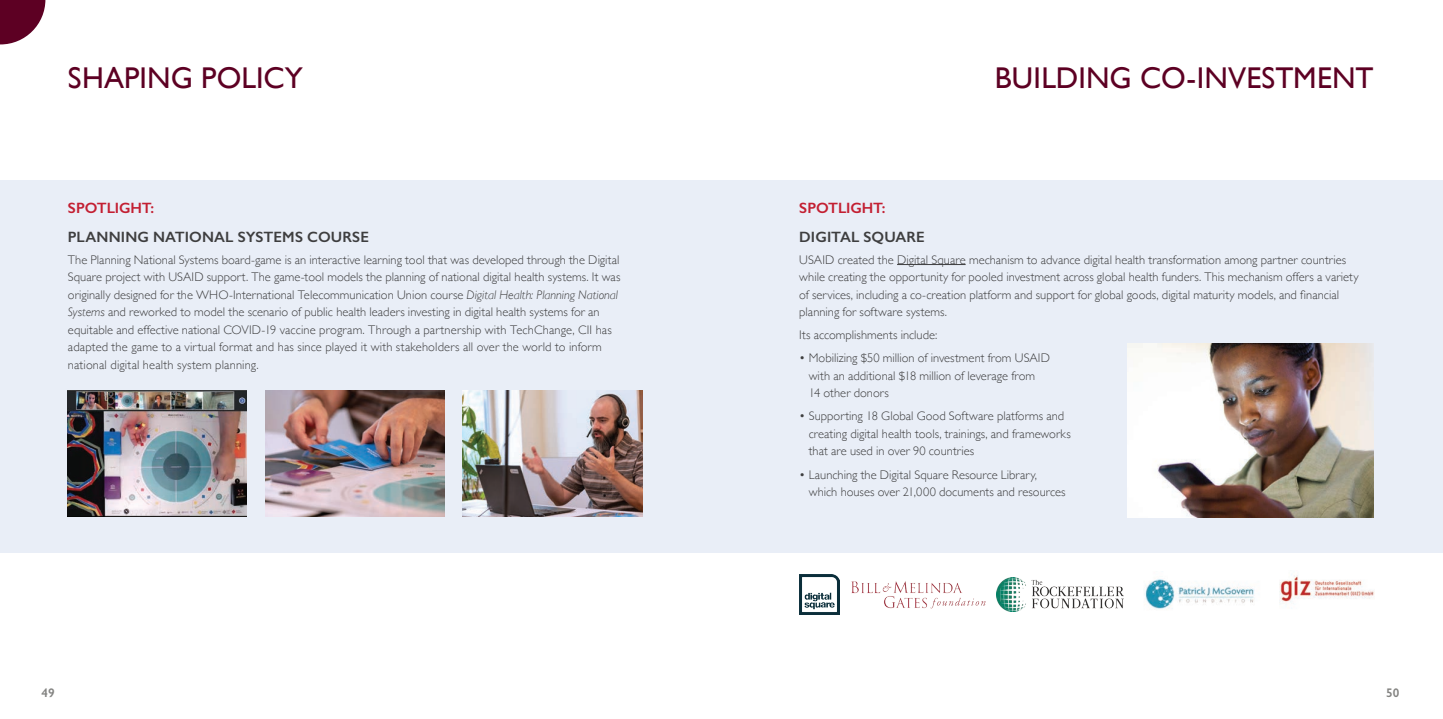
<style>
.page{position:relative;width:1443px;height:719px;background:#fff}
.page>*{position:absolute;margin:0;border:0;box-sizing:border-box;transform-origin:0 0}
.t1{font:30px "Gill Sans";letter-spacing:.005em;color:#5d0023}
.t2{font:600 15px/28.8px "Gill Sans";letter-spacing:.005em;color:#3e3e3f}
.t3{font:300 12.5px/17.5px "Gill Sans";color:#3e3e3f}
.t4{font:600 12.5px "Gill Sans";color:#848482}
.s1{color:#c31f32}
.s2{font-style:italic}
</style>
<div class="page">
<div style="left:0;top:180px;width:1443px;height:373px;background:#e9eef7"></div>
<img style="left:67px;top:391px;width:180px;height:125px">
<img style="left:265px;top:391px;width:179px;height:126px">
<img style="left:463px;top:391px;width:179px;height:126px">
<hr style="left:897px;top:264px;width:69px;height:1px;background:#3e3e3f">
<img style="left:1127px;top:344px;width:246px;height:174px">
<img style="left:851px;top:581px;width:135px;height:27px">
<img style="left:799px;top:574px;width:41px;height:41px">
<img style="left:1280px;top:574px;width:94px;height:28px">
<img style="left:1145px;top:579px;width:110px;height:30px">
<img style="left:996px;top:578px;width:127px;height:33px">
<svg style="left:0;top:0;width:45px;height:44px"></svg>
<h3 class="t1" style="left:68px;top:60px;width:237px">SHAPING POLICY</h3>
<h3 class="t1" style="left:995px;top:60px;width:380px">BUILDING CO-INVESTMENT</h3>
<h4 class="t2" style="left:68px;top:193px;width:303px"><span class="s1">SPOTLIGHT:<br></span>PLANNING NATIONAL SYSTEMS COURSE</h4>
<p class="t3" style="left:68px;top:250px;width:554px">The Planning National Systems board-game is an interactive learning tool that was developed through the Digital Square project with USAID support. The game-tool models the planning of national digital health systems. It was originally designed for the WHO-International Telecommunication Union course <span class="s2">Digital Health: Planning National Systems</span> and reworked to model the scenario of public health leaders investing in digital health systems for an equitable and effective national COVID-19 vaccine program. Through a partnership with TechChange, CII has adapted the game to a virtual format and has since played it with stakeholders all over the world to inform national digital health system planning.</p>
<p class="t3" style="left:799px;top:250px;width:548px">USAID created the Digital Square mechanism to advance digital health transformation among partner countries</p>
<h4 class="t2" style="left:799px;top:193px;width:127px"><span class="s1">SPOTLIGHT:<br></span>DIGITAL SQUARE</h4>
<p class="t3" style="left:799px;top:268px;width:561px">while creating the opportunity for pooled investment across global health funders. This mechanism offers a variety of services, including a co-creation platform and support for global goods, digital maturity models, and financial planning for software systems.</p>
<p class="t3" style="left:799px;top:326px;width:140px">Its accomplishments include:</p>
<p class="t3" style="left:809px;top:349px;width:243px;text-indent:-9px">• Mobilizing $50 million of investment from USAID with an additional $18 million of leverage from<br>14 other donors</p>
<p class="t3" style="left:809px;top:407px;width:263px;text-indent:-9px">• Supporting 18 Global Good Software platforms and creating digital health tools, trainings, and frameworks that are used in over 90 countries</p>
<p class="t3" style="left:809px;top:465px;width:258px;text-indent:-9px">• Launching the Digital Square Resource Library, which houses over 21,000 documents and resources</p>
<p class="t4" style="left:42px;top:685px;width:15px">49</p>
<p class="t4" style="left:1386px;top:685px;width:15px">50</p>
</div>
